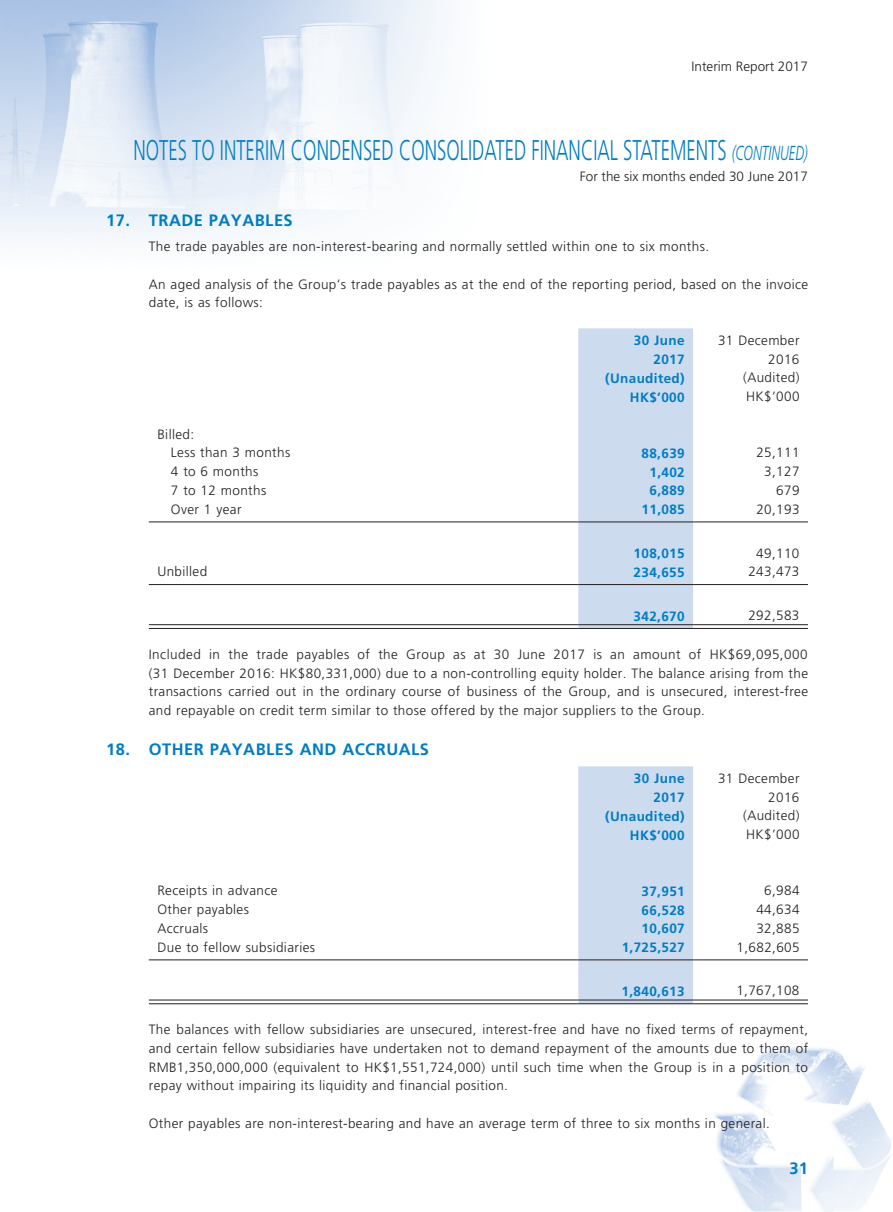
<style>
.page{position:relative;width:893px;height:1212px;background:#fff}
.page>*{position:absolute;margin:0;border:0;box-sizing:border-box;transform-origin:0 0}
.t1{font:300 28.5px "Frutiger LT Std";color:#007cc2;scale:.65 1}
.t2{font:700 16.5px "Frutiger LT Std";letter-spacing:.03em;color:#007cc2}
.t3{font:300 13.5px/18.8px "Frutiger LT Std";letter-spacing:.03em;color:#231f20}
.t4{font:700 13.5px/18.8px "Frutiger LT Std";letter-spacing:.03em;color:#007cc2;text-align:right}
.t5{font:300 13.5px "Frutiger LT Std";color:#231f20}
.s1{font-style:italic;font-size:20.25px}
</style>
<div class="page">
<img style="left:0;top:0;width:891px;height:1212px">
<div style="left:578px;top:328px;width:115px;height:300px;background:#cddbef"></div>
<hr style="left:149px;top:521px;width:429px;height:1px;background:#231f20">
<hr style="left:578px;top:521px;width:115px;height:1px;background:#231f20">
<hr style="left:693px;top:521px;width:115px;height:1px;background:#231f20">
<hr style="left:149px;top:584px;width:429px;height:1px;background:#231f20">
<hr style="left:578px;top:584px;width:115px;height:1px;background:#231f20">
<hr style="left:693px;top:584px;width:115px;height:1px;background:#231f20">
<hr style="left:149px;top:624px;width:429px;height:1px;background:#231f20">
<hr style="left:149px;top:628px;width:429px;height:1px;background:#231f20">
<hr style="left:578px;top:624px;width:115px;height:1px;background:#231f20">
<hr style="left:578px;top:628px;width:115px;height:1px;background:#231f20">
<hr style="left:693px;top:624px;width:115px;height:1px;background:#231f20">
<hr style="left:693px;top:628px;width:115px;height:1px;background:#231f20">
<div style="left:578px;top:766px;width:115px;height:237px;background:#cddbef"></div>
<hr style="left:149px;top:959px;width:429px;height:1px;background:#231f20">
<hr style="left:578px;top:959px;width:115px;height:1px;background:#231f20">
<hr style="left:693px;top:959px;width:115px;height:1px;background:#231f20">
<hr style="left:149px;top:999px;width:429px;height:1px;background:#231f20">
<hr style="left:149px;top:1003px;width:429px;height:1px;background:#231f20">
<hr style="left:578px;top:999px;width:115px;height:1px;background:#231f20">
<hr style="left:578px;top:1003px;width:115px;height:1px;background:#231f20">
<hr style="left:693px;top:999px;width:115px;height:1px;background:#231f20">
<hr style="left:693px;top:1003px;width:115px;height:1px;background:#231f20">
<p class="t5" style="left:692px;top:58px;width:118px">Interim Report 2017</p>
<h1 class="t1" style="left:133px;top:134px;width:1039px">NOTES TO inte rim CONDENSED CONSOLIDATED FINANCIAL STATEM ENTS <span class="s1">(CONTINUED)</span></h1>
<p class="t5" style="left:580px;top:169px;width:230px">For the six months ended 30 June 2017</p>
<p class="t2" style="left:106px;top:211px;width:188px">17. TRADE PAYABLES</p>
<p class="t3" style="left:149px;top:237px;width:562px">The trade payables are non-interest-bearing and normally settled within one to six months.</p>
<p class="t3" style="left:149px;top:275px;width:661px">An aged analysis of the Group’s trade payables as at the end of the reporting period, based on the invoice date, is as follows:</p>
<p class="t4" style="left:634px;top:331px;width:52px">30 June<br>2017</p>
<p class="t3" style="left:718px;top:331px;width:83px;text-align:right">31 December<br>2016</p>
<p class="t4" style="left:605px;top:369px;width:81px">(Unaudited)</p>
<p class="t3" style="left:743px;top:368px;width:58px">(Audited)</p>
<p class="t4" style="left:630px;top:388px;width:56px">HK$’000</p>
<p class="t3" style="left:746px;top:387px;width:55px">HK$’000</p>
<p class="t3" style="left:171px;top:425px;width:121px;text-indent:-14px">Billed:<br>Less than 3 months</p>
<p class="t4" style="left:641px;top:444px;width:45px">88,639</p>
<p class="t3" style="left:756px;top:443px;width:45px">25,111</p>
<p class="t3" style="left:171px;top:462px;width:89px">4 to 6 months</p>
<p class="t4" style="left:649px;top:463px;width:37px">1,402</p>
<p class="t3" style="left:764px;top:462px;width:37px">3,127</p>
<p class="t3" style="left:171px;top:481px;width:97px">7 to 12 months</p>
<p class="t4" style="left:649px;top:481px;width:37px">6,889</p>
<p class="t3" style="left:776px;top:481px;width:25px">679</p>
<p class="t3" style="left:171px;top:500px;width:72px">Over 1 year</p>
<p class="t4" style="left:642px;top:500px;width:45px">11,085</p>
<p class="t3" style="left:756px;top:500px;width:45px">20,193</p>
<p class="t4" style="left:634px;top:544px;width:53px">108,015</p>
<p class="t3" style="left:756px;top:544px;width:45px">49,110</p>
<p class="t3" style="left:157px;top:562px;width:51px">Unbilled</p>
<p class="t4" style="left:634px;top:563px;width:53px">234,655</p>
<p class="t3" style="left:748px;top:562px;width:53px">243,473</p>
<p class="t4" style="left:634px;top:607px;width:53px">342,670</p>
<p class="t3" style="left:748px;top:606px;width:53px">292,583</p>
<p class="t3" style="left:149px;top:645px;width:661px;text-align:justify">Included in the trade payables of the Group as at 30 June 2017 is an amount of HK$69,095,000 (31 December 2016: HK$80,331,000) due to a non-controlling equity holder. The balance arising from the transactions carried out in the ordinary course of business of the Group, and is unsecured, interest-free and repayable on credit term similar to those offered by the major suppliers to the Group.</p>
<p class="t2" style="left:106px;top:740px;width:324px">18. OTHER PAYABLES AND ACCRUALS</p>
<p class="t4" style="left:634px;top:769px;width:52px">30 June<br>2017</p>
<p class="t3" style="left:718px;top:769px;width:83px;text-align:right">31 December<br>2016</p>
<p class="t4" style="left:605px;top:807px;width:81px">(Unaudited)</p>
<p class="t3" style="left:743px;top:806px;width:58px">(Audited)</p>
<p class="t4" style="left:630px;top:826px;width:56px">HK$’000</p>
<p class="t3" style="left:746px;top:825px;width:55px">HK$’000</p>
<p class="t3" style="left:157px;top:881px;width:122px">Receipts in advance</p>
<p class="t4" style="left:641px;top:882px;width:45px">37,951</p>
<p class="t3" style="left:764px;top:881px;width:37px">6,984</p>
<p class="t3" style="left:157px;top:900px;width:93px">Other payables</p>
<p class="t4" style="left:642px;top:901px;width:45px">66,528</p>
<p class="t3" style="left:756px;top:900px;width:45px">44,634</p>
<p class="t3" style="left:157px;top:919px;width:52px">Accruals</p>
<p class="t4" style="left:642px;top:919px;width:45px">10,607</p>
<p class="t3" style="left:756px;top:919px;width:45px">32,885</p>
<p class="t3" style="left:157px;top:938px;width:159px">Due to fellow subsidiaries</p>
<p class="t4" style="left:622px;top:938px;width:65px">1,725,527</p>
<p class="t3" style="left:736px;top:938px;width:65px">1,682,605</p>
<p class="t4" style="left:622px;top:982px;width:65px">1,840,613</p>
<p class="t3" style="left:736px;top:981px;width:65px">1,767,108</p>
<p class="t3" style="left:149px;top:1020px;width:661px;text-align:justify">The balances with fellow subsidiaries are unsecured, interest-free and have no fixed terms of repayment, and certain fellow subsidiaries have undertaken not to demand repayment of the amounts due to them of RMB1,350,000,000 (equivalent to HK$1,551,724,000) until such time when the Group is in a position to repay without impairing its liquidity and financial position.</p>
<p class="t3" style="left:149px;top:1114px;width:623px">Other payables are non-interest-bearing and have an average term of three to six months in general.</p>
<p class="t2" style="left:790px;top:1159px;width:20px">31</p>
</div>
